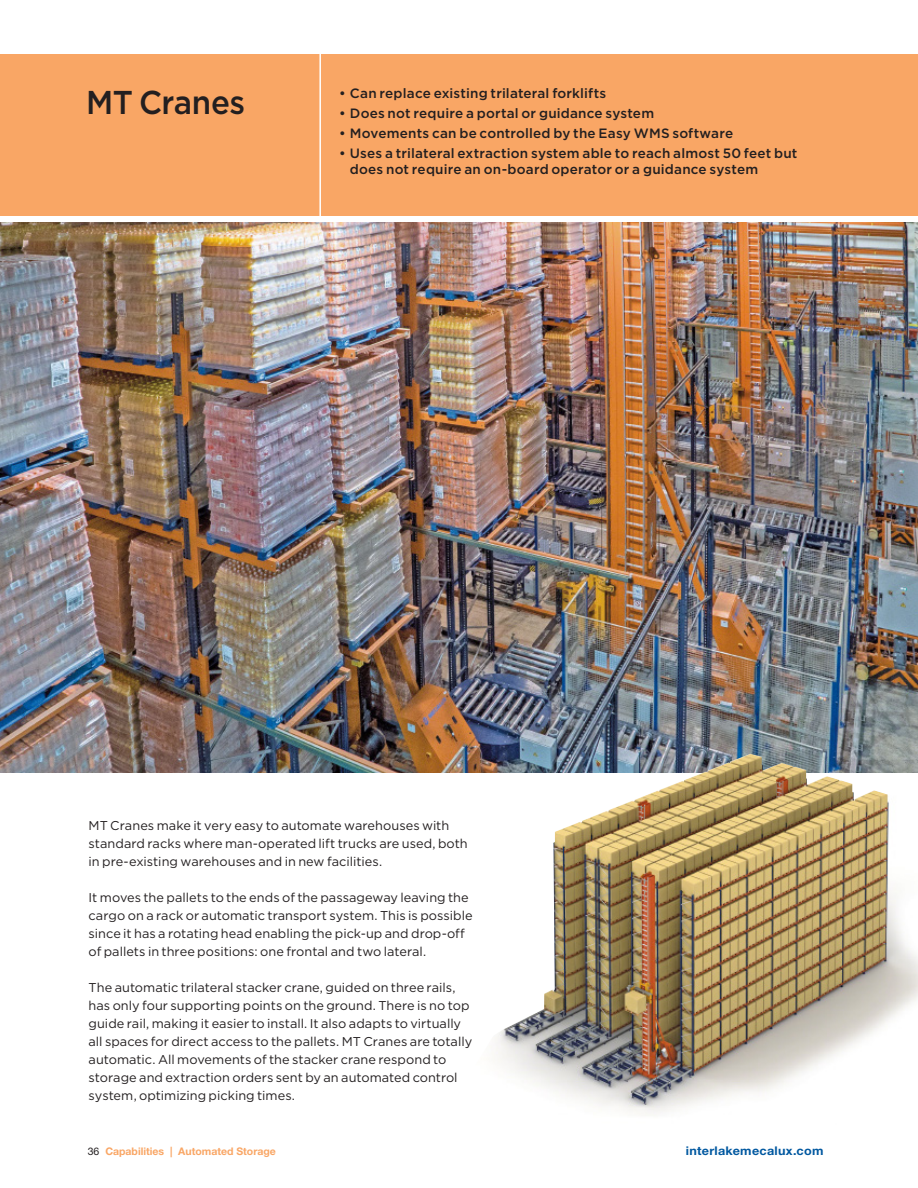
<style>
.page{position:relative;width:918px;height:1188px;background:#fff}
.page>*{position:absolute;margin:0;border:0;box-sizing:border-box;transform-origin:0 0}
.t1{font:500 33px "Gotham";letter-spacing:-.015em;color:#231f20;scale:.95 1}
.t2{font:500 13.5px/16.5px "Gotham";letter-spacing:.015em;color:#231f20}
.t3{font:12.75px/18px "Gotham";letter-spacing:.005em;color:#231f20}
.t4{font:700 12px "Helvetica Neue LT Std";letter-spacing:.02em;color:#0058a0;scale:1.05 1}
.t5{font:700 10.5px "Helvetica Neue LT Std";color:#f9a665}
.s1{font-weight:400;color:#231f20}
</style>
<div class="page">
<div style="left:0;top:54px;width:320px;height:162px;background:#f9a665"></div>
<div style="left:321px;top:54px;width:597px;height:162px;background:#f9a665"></div>
<hr style="left:319px;top:54px;width:2px;height:162px;background:#fff">
<img style="left:0;top:222px;width:918px;height:551px">
<img style="left:474px;top:754px;width:444px;height:362px">
<h1 class="t1" style="left:86px;top:81px;width:169px">MT Cranes</h1>
<p class="t2" style="left:339px;top:85px;width:269px">• Can replace existing trilateral forklifts</p>
<p class="t2" style="left:339px;top:105px;width:317px">• Does not require a portal or guidance system</p>
<p class="t2" style="left:339px;top:125px;width:396px">• Movements can be controlled by the Easy WMS software</p>
<p class="t2" style="left:350px;top:145px;width:449px;text-indent:-11px">• Uses a trilateral extraction system able to reach almost 50 feet but does not require an on-board operator or a guidance system</p>
<p class="t3" style="left:89px;top:816px;width:381px">MT Cranes make it very easy to automate warehouses with standard racks where man-operated lift trucks are used, both in pre-existing warehouses and in new facilities.</p>
<p class="t3" style="left:89px;top:888px;width:386px">It moves the pallets to the ends of the passageway leaving the cargo on a rack or automatic transport system. This is possible since it has a rotating head enabling the pick-up and drop-off of pallets in three positions: one frontal and two lateral.</p>
<p class="t3" style="left:89px;top:978px;width:385px">The automatic trilateral stacker crane, guided on three rails, has only four supporting points on the ground. There is no top guide rail, making it easier to install. It also adapts to virtually all spaces for direct access to the pallets. MT Cranes are totally automatic. All movements of the stacker crane respond to storage and extraction orders sent by an automated control system, optimizing picking times.</p>
<p class="t5" style="left:88px;top:1145px;width:190px"><span class="s1">36</span> Capabilities | Automated Storage</p>
<p class="t4" style="left:686px;top:1143px;width:132px">interlakemecalux.com</p>
</div>
